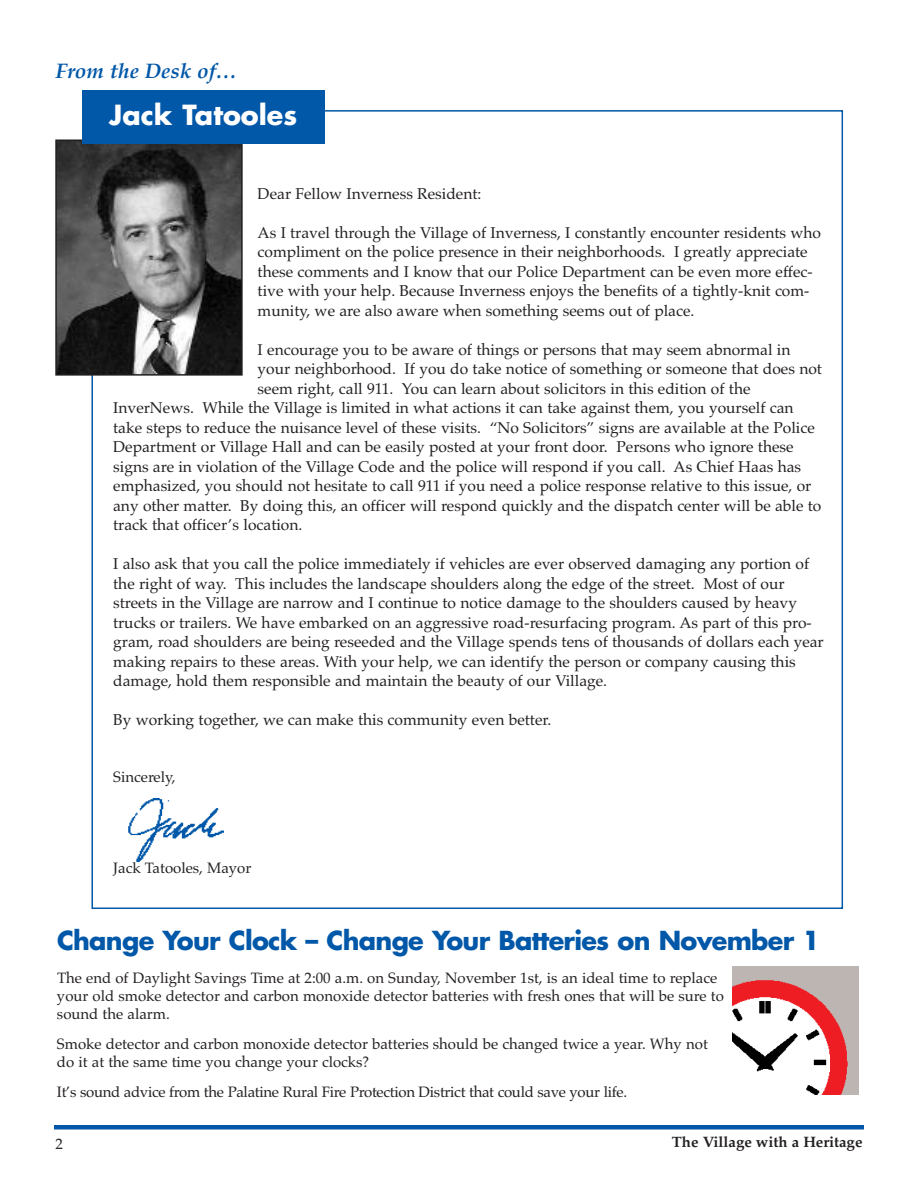
<style>
.page{position:relative;width:918px;height:1188px;background:#fff}
.page>*{position:absolute;margin:0;border:0;box-sizing:border-box;transform-origin:0 0}
.t1{font:700 27px "Futura";color:#fff}
.t2{font:700 25.5px "Futura";letter-spacing:-.03em;color:#0157a8}
.t3{font:italic 700 21px "Palatino";color:#0157a8}
.t4{font:15.6px/19.5px "Palatino";color:#231f20}
.t5{font:15px/18px "Palatino";color:#231f20}
.t6{font:15px "Palatino";letter-spacing:-.02em;color:#231f20}
.t7{font:700 15px "Palatino";color:#231f20}
</style>
<div class="page">
<div style="left:54px;top:1125px;width:810px;height:5px;background:#0157a8"></div>
<img style="left:58px;top:143px;width:182px;height:230px">
<div style="left:55px;top:140px;width:188px;height:236px;border:2px solid #231f20"></div>
<div style="left:82px;top:90px;width:243px;height:54px;background:#0157a8"></div>
<img style="left:128px;top:799px;width:95px;height:63px">
<img style="left:732px;top:966px;width:126px;height:129px">
<h3 class="t3" style="left:56px;top:59px;width:183px">From the Desk of…</h3>
<h1 class="t1" style="left:109px;top:102px;width:190px">Jack Tatooles</h1>
<p class="t4" style="left:258px;top:184px;width:225px">Dear Fellow Inverness Resident:</p>
<p class="t4" style="left:258px;top:223px;width:565px">As I travel through the Village of Inverness, I constantly encounter residents who compliment on the police presence in their neighborhoods. I greatly appreciate these comments and I know that our Police Department can be even more effec&shy;tive with your help. Because Inverness enjoys the benefits of a tightly-knit com&shy;munity, we are also aware when something seems out of place.</p>
<p class="t4" style="left:258px;top:340px;width:534px">I encourage you to be aware of things or persons that may seem abnormal in</p>
<p class="t4" style="left:258px;top:359px;width:566px">your neighborhood. If you do take notice of something or someone that does not</p>
<p class="t4" style="left:258px;top:379px;width:494px">seem right, call 911. You can learn about solicitors in this edition of the</p>
<p class="t4" style="left:113px;top:398px;width:682px">InverNews. While the Village is limited in what actions it can take against them, you yourself can</p>
<p class="t4" style="left:113px;top:418px;width:703px">take steps to reduce the nuisance level of these visits. “No Solicitors” signs are available at the Police</p>
<p class="t4" style="left:113px;top:437px;width:682px">Department or Village Hall and can be easily posted at your front door. Persons who ignore these</p>
<p class="t4" style="left:113px;top:457px;width:690px">signs are in violation of the Village Code and the police will respond if you call. As Chief Haas has</p>
<p class="t4" style="left:113px;top:476px;width:700px">emphasized, you should not hesitate to call 911 if you need a police response relative to this issue, or</p>
<p class="t4" style="left:113px;top:496px;width:710px">any other matter. By doing this, an officer will respond quickly and the dispatch center will be able to</p>
<p class="t4" style="left:113px;top:515px;width:191px">track that officer’s location.</p>
<p class="t4" style="left:113px;top:554px;width:712px">I also ask that you call the police immediately if vehicles are ever observed damaging any portion of the right of way. This includes the landscape shoulders along the edge of the street. Most of our streets in the Village are narrow and I continue to notice damage to the shoulders caused by heavy trucks or trailers. We have embarked on an aggressive road-resurfacing program. As part of this pro&shy;gram, road shoulders are being reseeded and the Village spends tens of thousands of dollars each year making repairs to these areas. With your help, we can identify the person or company causing this damage, hold them responsible and maintain the beauty of our Village.</p>
<p class="t4" style="left:113px;top:710px;width:440px">By working together, we can make this community even better.</p>
<p class="t5" style="left:113px;top:767px;width:64px">Sincerely,</p>
<p class="t5" style="left:113px;top:859px;width:140px">Jack Tatooles, Mayor</p>
<h2 class="t2" style="left:57px;top:928px;width:765px">Change Your Clock – Change Your Batteries on November 1</h2>
<p class="t5" style="left:57px;top:968px;width:668px">The end of Daylight Savings Time at 2:00 a.m. on Sunday, November 1st, is an ideal time to replace your old smoke detector and carbon monoxide detector batteries with fresh ones that will be sure to sound the alarm.</p>
<p class="t5" style="left:57px;top:1034px;width:652px">Smoke detector and carbon monoxide detector batteries should be changed twice a year. Why not do it at the same time you change your clocks?</p>
<p class="t6" style="left:57px;top:1083px;width:572px">It’s sound advice from the Palatine Rural Fire Protection District that could save your life.</p>
<p class="t5" style="left:55px;top:1135px;width:9px">2</p>
<p class="t7" style="left:672px;top:1133px;width:192px">The Village with a Heritage</p>
</div>
